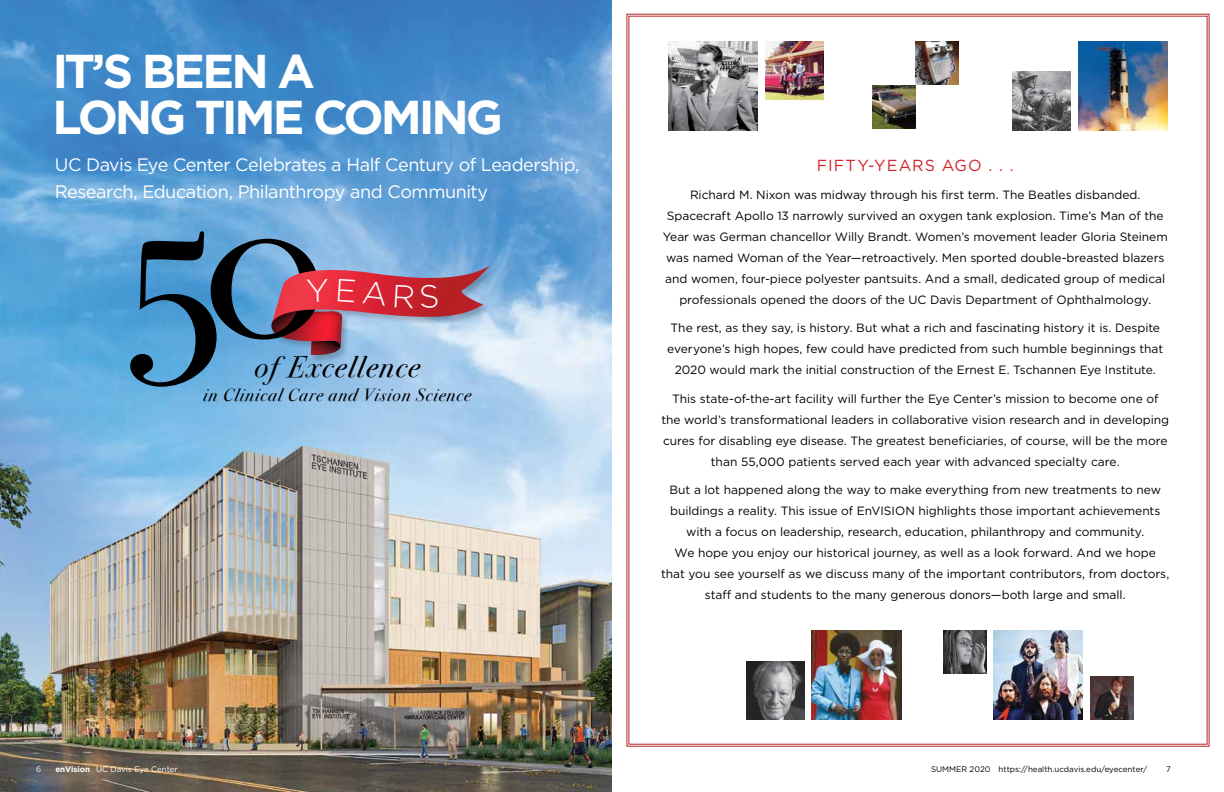
<style>
.page{position:relative;width:1224px;height:792px;background:#fff}
.page>*{position:absolute;margin:0;border:0;box-sizing:border-box;transform-origin:0 0}
.t1{font:219.2px "Bodoni Svty Two OSITCTT";color:#000}
.t2{font:700 47.5px/45.5px "Gotham";letter-spacing:-.065em;color:#fff}
.t3{font:italic 30px "Bodoni Svty Two ITCTT";letter-spacing:.06em;color:#000}
.t4{font:18px/27px "Gotham";letter-spacing:-.025em;color:#fff}
.t5{font:italic 18px "Bodoni Svty Two ITCTT";letter-spacing:.06em;color:#000}
.t6{font:16px "Gotham";letter-spacing:.06em;color:#d2232a}
.t7{font:12px/21px "Gotham";letter-spacing:-.005em;color:#000;text-align:center}
.t8{font:8px "Gotham";color:#000}
.t9{font:8px "Gotham";color:#fff}
.s1{font-weight:700}
</style>
<div class="page">
<img style="left:0;top:0;width:612px;height:792px">
<svg style="left:626px;top:13px;width:584px;height:734px"></svg>
<div style="left:271px;top:309px;width:80px;height:54px;background:#000;opacity:.2"></div>
<img style="left:311px;top:346px;width:30px;height:9px">
<img style="left:271px;top:325px;width:71px;height:21px">
<div style="left:272px;top:266px;width:225px;height:66px;background:#000;opacity:.2"></div>
<img style="left:994px;top:631px;width:89px;height:89px">
<img style="left:812px;top:631px;width:89px;height:89px">
<img style="left:746px;top:662px;width:58px;height:58px">
<img style="left:668px;top:41px;width:89px;height:89px">
<img style="left:1078px;top:41px;width:90px;height:89px">
<img style="left:765px;top:41px;width:59px;height:59px">
<img style="left:1012px;top:72px;width:59px;height:58px">
<img style="left:915px;top:41px;width:44px;height:43px">
<img style="left:872px;top:86px;width:43px;height:43px">
<img style="left:943px;top:631px;width:43px;height:43px">
<img style="left:1090px;top:677px;width:43px;height:43px">
<svg style="left:271px;top:248px;width:218px;height:77px"></svg>
<h2 class="t2" style="left:53px;top:49px;width:452px">IT’S BEEN A<br>LONG TIME COMING</h2>
<h3 class="t4" style="left:55px;top:150px;width:526px">UC Davis Eye Center Celebrates a Half Century of Leadership,<br>Research, Education, Philanthropy and Community</h3>
<h1 class="t1" style="left:121px;top:132px;width:206px">50</h1>
<h3 class="t3" style="left:254px;top:340px;width:167px">of Excellence</h3>
<h3 class="t5" style="left:203px;top:379px;width:269px">in Clinical Care and Vision Science</h3>
<h3 class="t6" style="left:817px;top:155px;width:198px">FIFTY-YEARS AGO . . .</h3>
<p class="t7" style="left:663px;top:184px;width:507px">Richard M. Nixon was midway through his first term. The Beatles disbanded.<br>Spacecraft Apollo 13 narrowly survived an oxygen tank explosion. Time’s Man of the Year was German chancellor Willy Brandt. Women’s movement leader Gloria Steinem was named Woman of the Year—retroactively. Men sported double-breasted blazers and women, four-piece polyester pantsuits. And a small, dedicated group of medical professionals opened the doors of the UC Davis Department of Ophthalmology.</p>
<p class="t7" style="left:667px;top:317px;width:498px">The rest, as they say, is history. But what a rich and fascinating history it is. Despite everyone’s high hopes, few could have predicted from such humble beginnings that<br>2020 would mark the initial construction of the Ernest E. Tschannen Eye Institute.</p>
<p class="t7" style="left:661px;top:388px;width:509px">This state-of-the-art facility will further the Eye Center’s mission to become one of the world’s transformational leaders in collaborative vision research and in developing cures for disabling eye disease. The greatest beneficiaries, of course, will be the more than 55,000 patients served each year with advanced specialty care.</p>
<p class="t7" style="left:661px;top:479px;width:510px">But a lot happened along the way to make everything from new treatments to new buildings a reality. This issue of EnVISION highlights those important achievements with a focus on leadership, research, education, philanthropy and community.<br>We hope you enjoy our historical journey, as well as a look forward. And we hope<br>that you see yourself as we discuss many of the important contributors, from doctors, staff and students to the many generous donors—both large and small.</p>
<p class="t9" style="left:36px;top:764px;width:7px">6</p>
<p class="t9" style="left:55px;top:764px;width:124px"><span class="s1">enVision</span> UC Davis Eye Center</p>
<p class="t8" style="left:931px;top:764px;width:218px">SUMMER 2020 https://health.ucdavis.edu/eyecenter/</p>
<p class="t8" style="left:1166px;top:764px;width:6px">7</p>
</div>
